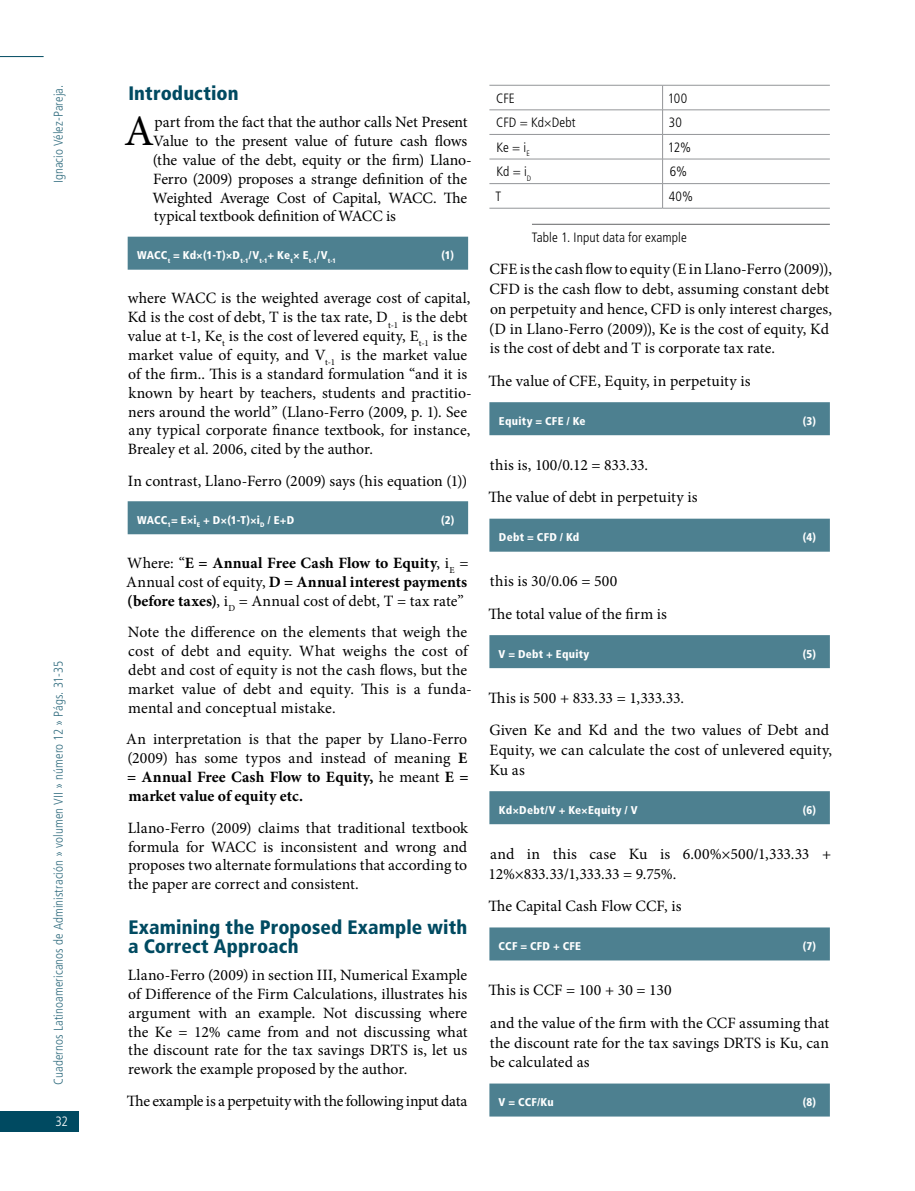
<style>
.page{position:relative;width:915px;height:1191px;background:#fff}
.page>*{position:absolute;margin:0;border:0;box-sizing:border-box;transform-origin:0 0}
.t1{font:43.5px "Minion Pro";color:#000}
.t2{font:900 condensed 19.5px/18.9px "Frutiger LT Std";letter-spacing:.005em;color:#004a61}
.t3{font:15.75px/18.9px "Minion Pro";letter-spacing:.005em;color:#000}
.t4{font:700 15.75px/18.9px "Minion Pro";color:#000;text-align:justify}
.t5{font:15.75px "Minion Pro";letter-spacing:-.015em;color:#000}
.t6{font:300 condensed 13.5px "Frutiger LT Std";letter-spacing:.005em;color:#000}
.t7{font:300 condensed 13.5px "Frutiger LT Std";color:#fff}
.t8{font:300 condensed 12.75px "Frutiger LT Std";letter-spacing:.01em;color:#336e80}
.t9{font:900 condensed 11.25px "Frutiger LT Std";letter-spacing:.025em;color:#fff}
.s1{font-weight:400}
.s2{font-weight:700}
</style>
<div class="page">
<div style="left:0;top:1111px;width:78px;height:20px;background:#004a61"></div>
<hr style="left:0;top:56px;width:44px;height:1px;background:#004a61">
<div style="left:128px;top:237px;width:340px;height:33px;background:#4d8090"></div>
<div style="left:128px;top:501px;width:340px;height:33px;background:#4d8090"></div>
<hr style="left:531px;top:224px;width:298px;height:1px;background:#636466">
<div style="left:489px;top:402px;width:340px;height:33px;background:#4d8090"></div>
<div style="left:489px;top:518px;width:340px;height:33px;background:#4d8090"></div>
<div style="left:489px;top:635px;width:340px;height:33px;background:#4d8090"></div>
<div style="left:489px;top:791px;width:340px;height:33px;background:#4d8090"></div>
<div style="left:489px;top:927px;width:340px;height:33px;background:#4d8090"></div>
<div style="left:489px;top:1083px;width:340px;height:33px;background:#4d8090"></div>
<hr style="left:489px;top:85px;width:173px;height:1px;background:#939598">
<hr style="left:662px;top:85px;width:167px;height:1px;background:#939598">
<hr style="left:489px;top:110px;width:173px;height:1px;background:#939598">
<hr style="left:489px;top:208px;width:173px;height:1px;background:#939598">
<hr style="left:662px;top:208px;width:167px;height:1px;background:#939598">
<hr style="left:662px;top:110px;width:167px;height:1px;background:#939598">
<hr style="left:489px;top:134px;width:173px;height:1px;background:#939598">
<hr style="left:662px;top:134px;width:167px;height:1px;background:#939598">
<hr style="left:489px;top:159px;width:173px;height:1px;background:#939598">
<hr style="left:662px;top:159px;width:167px;height:1px;background:#939598">
<hr style="left:489px;top:183px;width:173px;height:1px;background:#939598">
<hr style="left:662px;top:183px;width:167px;height:1px;background:#939598">
<svg style="left:662px;top:85px;width:1px;height:123px"></svg>
<p class="t8" style="left:51px;top:183px;width:100px;rotate:-90deg">Ignacio Vélez-Pareja.</p>
<p class="t8" style="left:51px;top:1084px;width:425px;rotate:-90deg">Cuadernos Latinoamericanos de Administración » volumen VII » número 12 » Págs. 31-35</p>
<p class="t7" style="left:55px;top:1114px;width:14px">32</p>
<p class="t2" style="left:128px;top:83px;width:112px">Introduction</p>
<h1 class="t1" style="left:124px;top:102px;width:32px">A</h1>
<p class="t3" style="left:152px;top:113px;width:320px">part from the fact that the author calls Net Present Value to the present value of future cash flows (the value of the debt, equity or the firm) Llano-Ferro (2009) proposes a strange definition of the Weighted Average Cost of Capital, WACC. The typical textbook definition of WACC is</p>
<p class="t9" style="left:137px;top:248px;width:200px">WACC<sub>t</sub> = Kd×(1-T)×D<sub>t-1</sub>/V<sub>t-1</sub>+ Ke<sub>t</sub>× E<sub>t-1</sub>/V<sub>t-1</sub></p>
<p class="t9" style="left:441px;top:248px;width:14px">(1)</p>
<p class="t3" style="left:128px;top:289px;width:345px">where WACC is the weighted average cost of capital, Kd is the cost of debt, T is the tax rate, D<sub>t-1</sub> is the debt value at t-1, Ke<sub>t</sub> is the cost of levered equity, E<sub>t-1</sub> is the market value of equity, and V<sub>t-1</sub> is the market value of the firm.. This is a standard formulation “and it is known by heart by teachers, students and practitio&shy;ners around the world” (Llano-Ferro (2009, p. 1). See any typical corporate finance textbook, for instance, Brealey et al. 2006, cited by the author.</p>
<p class="t3" style="left:128px;top:471px;width:341px">In contrast, Llano-Ferro (2009) says (his equation (1))</p>
<p class="t9" style="left:137px;top:513px;width:158px">WACC<sub>1</sub>= E×i<sub>E</sub> + D×(1-T)×i<sub>D</sub> / E+D</p>
<p class="t9" style="left:441px;top:513px;width:15px">(2)</p>
<p class="t4" style="left:126px;top:553px;width:344px"><span class="s1">Where: “</span>E = Annual Free Cash Flow to Equity<span class="s1">, i</span><sub>E</sub> <span class="s1">= Annual cost of equity,</span> D = Annual interest payments (before taxes)<span class="s1">, i</span><sub>D</sub> <span class="s1">= Annual cost of debt, T = tax rate”</span></p>
<p class="t3" style="left:128px;top:623px;width:345px">Note the difference on the elements that weigh the cost of debt and equity. What weighs the cost of debt and cost of equity is not the cash flows, but the market value of debt and equity. This is a funda&shy;mental and conceptual mistake.</p>
<p class="t3" style="left:126px;top:730px;width:343px;text-align:justify">An interpretation is that the paper by Llano-Ferro (2009) has some typos and instead of meaning <span class="s2">E = Annual Free Cash Flow to Equity,</span> he meant <span class="s2">E = market value of equity etc.</span></p>
<p class="t3" style="left:128px;top:818px;width:341px;text-align:justify">Llano-Ferro (2009) claims that traditional textbook formula for WACC is inconsistent and wrong and proposes two alternate formulations that according to the paper are correct and consistent.</p>
<p class="t2" style="left:128px;top:917px;width:340px">Examining the Proposed Example with a Correct Approach</p>
<p class="t3" style="left:128px;top:965px;width:341px;text-align:justify">Llano-Ferro (2009) in section III, Numerical Example of Difference of the Firm Calculations, illustrates his argument with an example. Not discussing where the Ke = 12% came from and not discussing what the discount rate for the tax savings DRTS is, let us rework the example proposed by the author.</p>
<p class="t5" style="left:127px;top:1090px;width:342px">The example is a perpetuity with the following input data</p>
<p class="t6" style="left:496px;top:90px;width:20px">CFE</p>
<p class="t6" style="left:667px;top:90px;width:21px">100</p>
<p class="t6" style="left:496px;top:115px;width:81px">CFD = Kd×Debt</p>
<p class="t6" style="left:668px;top:115px;width:15px">30</p>
<p class="t6" style="left:496px;top:139px;width:35px">Ke = i<sub>E</sub></p>
<p class="t6" style="left:667px;top:139px;width:25px">12%</p>
<p class="t6" style="left:496px;top:164px;width:36px">Kd = i<sub>D</sub></p>
<p class="t6" style="left:669px;top:164px;width:19px">6%</p>
<p class="t6" style="left:495px;top:189px;width:7px">T</p>
<p class="t6" style="left:668px;top:189px;width:26px">40%</p>
<p class="t6" style="left:531px;top:229px;width:156px">Table 1. Input data for example</p>
<p class="t3" style="left:489px;top:259px;width:344px;line-height:19.8px">CFE is the cash flow to equity (E in Llano-Ferro (2009)), CFD is the cash flow to debt, assuming constant debt on perpetuity and hence, CFD is only interest charges, (D in Llano-Ferro (2009)), Ke is the cost of equity, Kd is the cost of debt and T is corporate tax rate.</p>
<p class="t3" style="left:488px;top:371px;width:263px">The value of CFE, Equity, in perpetuity is</p>
<p class="t9" style="left:499px;top:414px;width:88px">Equity = CFE / Ke</p>
<p class="t9" style="left:802px;top:414px;width:15px">(3)</p>
<p class="t3" style="left:488px;top:449px;width:210px;line-height:32.5px">this is, 100/0.12 = 833.33.<br>The value of debt in perpetuity is</p>
<p class="t9" style="left:499px;top:530px;width:82px">Debt = CFD / Kd</p>
<p class="t9" style="left:802px;top:530px;width:15px">(4)</p>
<p class="t3" style="left:488px;top:565px;width:180px;line-height:32.5px">this is 30/0.06 = 500<br>The total value of the firm is</p>
<p class="t9" style="left:498px;top:647px;width:92px">V = Debt + Equity</p>
<p class="t9" style="left:802px;top:647px;width:15px">(5)</p>
<p class="t3" style="left:488px;top:681px;width:342px;line-height:32.5px">This is 500 + 833.33 = 1,333.33.<br>Given Ke and Kd and the two values of Debt and</p>
<p class="t3" style="left:489px;top:740px;width:344px;line-height:19.8px">Equity, we can calculate the cost of unlevered equity,<br>Ku as</p>
<p class="t9" style="left:499px;top:803px;width:140px">Kd×Debt/V + Ke×Equity / V</p>
<p class="t9" style="left:802px;top:803px;width:15px">(6)</p>
<p class="t3" style="left:488px;top:844px;width:344px;line-height:19.8px">and in this case Ku is 6.00%×500/1,333.33 +<br>12%×833.33/1,333.33 = 9.75%.</p>
<p class="t3" style="left:488px;top:897px;width:194px">The Capital Cash Flow CCF, is</p>
<p class="t9" style="left:498px;top:939px;width:84px">CCF = CFD + CFE</p>
<p class="t9" style="left:802px;top:939px;width:15px">(7)</p>
<p class="t3" style="left:488px;top:974px;width:342px;line-height:32.5px">This is CCF = 100 + 30 = 130<br>and the value of the firm with the CCF assuming that</p>
<p class="t3" style="left:489px;top:1032px;width:340px;line-height:19.8px">the discount rate for the tax savings DRTS is Ku, can be calculated as</p>
<p class="t9" style="left:498px;top:1095px;width:57px">V = CCF/Ku</p>
<p class="t9" style="left:802px;top:1095px;width:15px">(8)</p>
</div>
